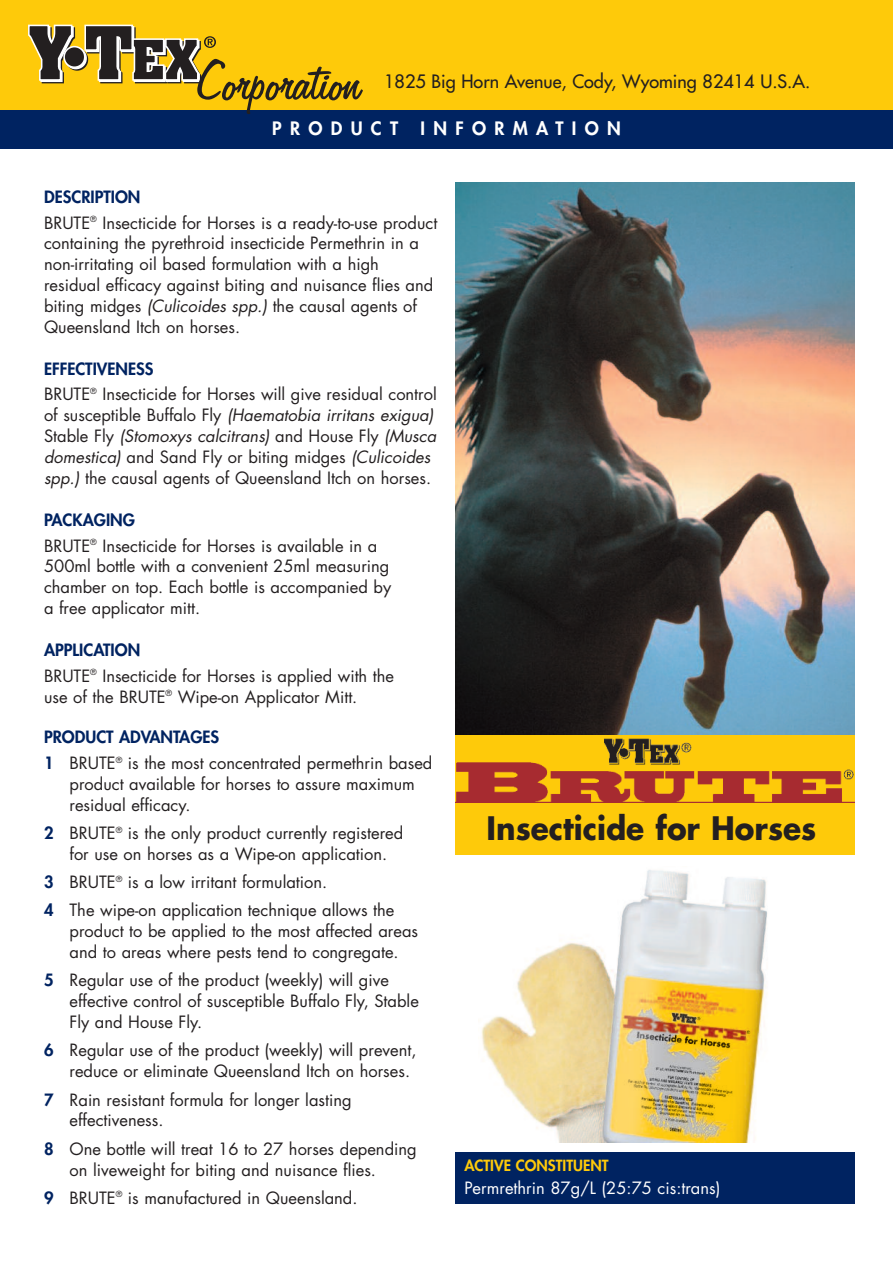
<style>
.page{position:relative;width:893px;height:1263px;background:#fff}
.page>*{position:absolute;margin:0;border:0;box-sizing:border-box;transform-origin:0 0}
.t1{font:63px "Freehand 575 B";color:#231f20}
.t2{font:700 31.5px "Futura";color:#231f20;scale:.94 1}
.t3{font:18px "Futura";color:#231f20}
.t4{font:800 18px "Futura";letter-spacing:.46em;color:#fff}
.t5{font:16.5px/20.9px "Futura";color:#231f20}
.t6{font:16.5px "Futura";color:#fff}
.t7{font:800 15px "Futura";color:#feca0a}
.s1{font-weight:800;color:#002361}
.s2{font-style:italic}
</style>
<div class="page">
<div style="left:0;top:0;width:893px;height:149px;background:#feca0a"></div>
<div style="left:0;top:111px;width:893px;height:38px;background:#002361"></div>
<div style="left:66px;top:49px;width:22px;height:22px;border:2px solid #231f20;border-radius:50%"></div>
<div style="left:65px;top:48px;width:21px;height:21px;background:#fff;border-radius:50%"></div>
<div style="left:65px;top:47px;width:22px;height:22px;border:2px solid #fff;border-radius:50%"></div>
<div style="left:64px;top:47px;width:21px;height:20px;background:#231f20;border-radius:50%"></div>
<div style="left:63px;top:46px;width:23px;height:22px;border:2px solid #fff;border-radius:50%"></div>
<svg style="left:28px;top:25px;width:48px;height:58px"></svg>
<svg style="left:84px;top:25px;width:132px;height:58px"></svg>
<img style="left:481px;top:870px;width:286px;height:272px">
<div style="left:455px;top:1152px;width:400px;height:51px;background:#002361"></div>
<img style="left:455px;top:183px;width:400px;height:553px">
<svg style="left:455px;top:736px;width:400px;height:68px;background:#d58a19"></svg>
<div style="left:455px;top:804px;width:400px;height:51px;background:#feca0a"></div>
<h1 class="t1" style="left:197px;top:60px;width:167px">Corporation</h1>
<p class="t3" style="left:384px;top:73px;width:428px">1825 Big Horn Avenue, Cody, Wyoming 82414 U.S.A.</p>
<p class="t4" style="left:272px;top:120px;width:350px">PRODUCT INFORMATION</p>
<p class="t5" style="left:44px;top:185px;width:395px;line-height:26px"><span class="s1">DESCRIPTION<br></span>BRUTE<sup>®</sup> Insecticide for Horses is a ready-to-use product</p>
<p class="t5" style="left:44px;top:234px;width:391px">containing the pyrethroid insecticide Permethrin in a non-irritating oil based formulation with a high residual efficacy against biting and nuisance flies and biting midges <span class="s2">(Culicoides spp.)</span> the causal agents of Queensland Itch on horses.</p>
<p class="t5" style="left:44px;top:357px;width:394px;line-height:26px"><span class="s1">EFFECTIVENESS<br></span>BRUTE<sup>®</sup> Insecticide for Horses will give residual control</p>
<p class="t5" style="left:44px;top:406px;width:394px">of susceptible Buffalo Fly <span class="s2">(Haematobia irritans exigua)<br></span>Stable Fly <span class="s2">(Stomoxys calcitrans)</span> and House Fly <span class="s2">(Musca domestica)</span> and Sand Fly or biting midges <span class="s2">(Culicoides spp.)</span> the causal agents of Queensland Itch on horses.</p>
<p class="t5" style="left:44px;top:508px;width:335px;line-height:26px"><span class="s1">PACKAGING<br></span>BRUTE<sup>®</sup> Insecticide for Horses is available in a</p>
<p class="t5" style="left:44px;top:557px;width:349px;text-align:justify">500ml bottle with a convenient 25ml measuring chamber on top. Each bottle is accompanied by a free applicator mitt.</p>
<p class="t5" style="left:44px;top:638px;width:352px;line-height:26px"><span class="s1">APPLICATION<br></span>BRUTE<sup>®</sup> Insecticide for Horses is applied with the</p>
<p class="t5" style="left:44px;top:687px;width:315px">use of the BRUTE<sup>®</sup> Wipe-on Applicator Mitt.</p>
<p class="t5" style="left:44px;top:725px;width:390px;line-height:26px"><span class="s1">PRODUCT ADVANTAGES<br>1</span> BRUTE<sup>®</sup> is the most concentrated permethrin based</p>
<p class="t5" style="left:70px;top:775px;width:347px">product available for horses to assure maximum residual efficacy.</p>
<p class="t5" style="left:44px;top:824px;width:361px;text-align:center"><span class="s1">2</span> BRUTE<sup>®</sup> is the only product currently registered for use on horses as a Wipe-on application.</p>
<p class="t5" style="left:44px;top:869px;width:352px;line-height:28.3px"><span class="s1">3</span> BRUTE<sup>®</sup> is a low irritant formulation.<br><span class="s1">4</span> The wipe-on application technique allows the</p>
<p class="t5" style="left:70px;top:922px;width:350px">product to be applied to the most affected areas and to areas where pests tend to congregate.</p>
<p class="t5" style="left:70px;top:971px;width:351px;text-indent:-26px"><span class="s1">5</span> Regular use of the product (weekly) will give effective control of susceptible Buffalo Fly, Stable<br>Fly and House Fly.</p>
<p class="t5" style="left:70px;top:1041px;width:348px;text-indent:-26px"><span class="s1">6</span> Regular use of the product (weekly) will prevent, reduce or eliminate Queensland Itch on horses.</p>
<p class="t5" style="left:70px;top:1090px;width:284px;text-indent:-26px"><span class="s1">7</span> Rain resistant formula for longer lasting effectiveness.</p>
<p class="t5" style="left:70px;top:1139px;width:349px;text-indent:-26px"><span class="s1">8</span> One bottle will treat 16 to 27 horses depending on liveweight for biting and nuisance flies.</p>
<p class="t5" style="left:44px;top:1189px;width:315px"><span class="s1">9</span> BRUTE<sup>®</sup> is manufactured in Queensland.</p>
<h2 class="t2" style="left:486px;top:813px;width:352px">Insecticide for Horses</h2>
<p class="t7" style="left:464px;top:1159px;width:146px">ACTIVE CONSTITUENT</p>
<p class="t6" style="left:464px;top:1180px;width:258px">Permrethrin 87g/L (25:75 cis:trans)</p>
</div>
